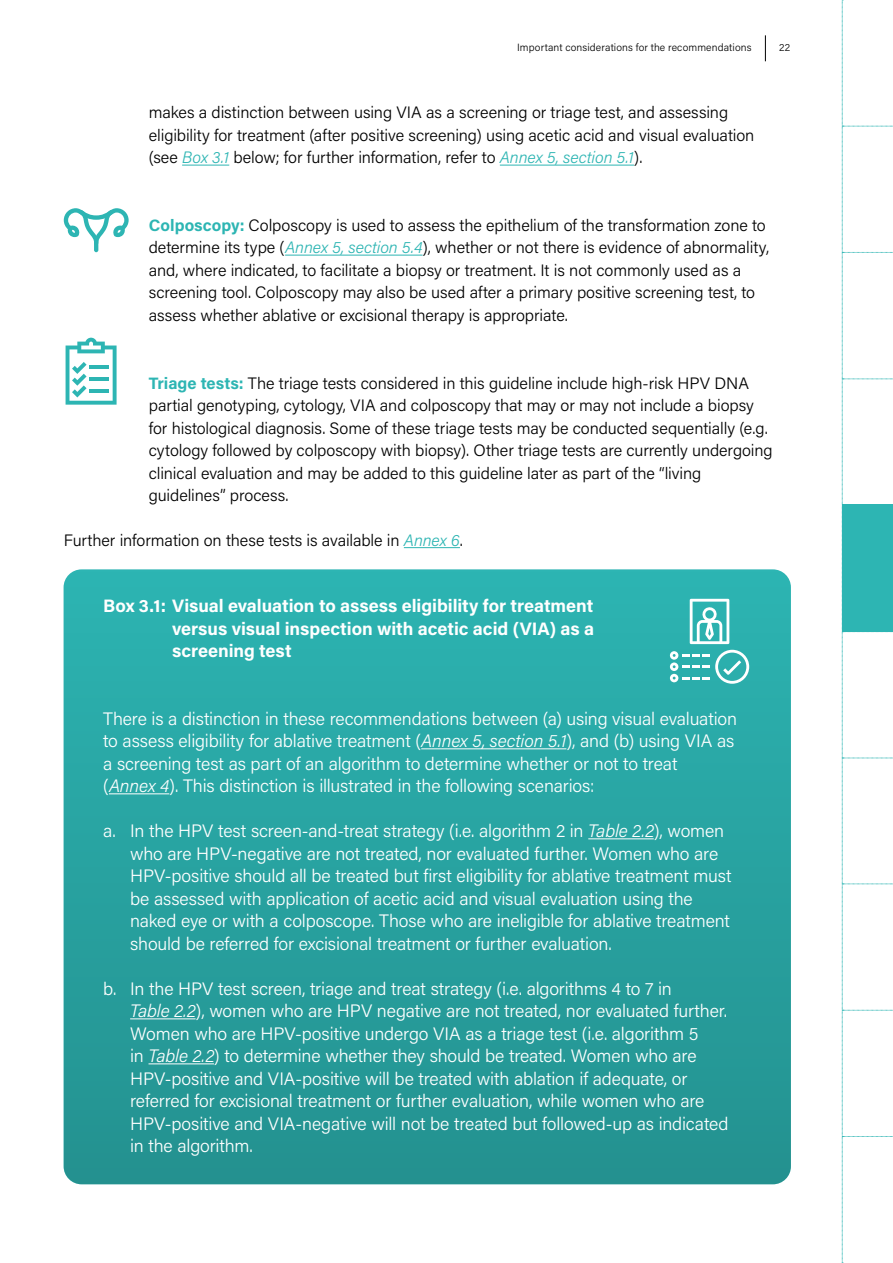
<style>
.page{position:relative;width:893px;height:1263px;background:#fff}
.page>*{position:absolute;margin:0;border:0;box-sizing:border-box;transform-origin:0 0}
.t1{font:300 18px/22.5px "Acumin Pro";letter-spacing:-.01em;color:#fff}
.t2{font:700 18px/22.5px "Acumin Pro";color:#fff;text-align:justify}
.t3{font:300 16.5px/22.5px "Acumin Pro";letter-spacing:-.005em;color:#000}
.t4{font:300 10.5px "Acumin Pro";letter-spacing:.015em;color:#000}
.s1{font-style:italic;color:#2db5b3}
.s2{font-weight:700;color:#2db5b3}
.s3{font-style:italic}
</style>
<div class="page">
<svg style="left:842px;top:0;width:51px;height:1263px"></svg>
<svg style="left:765px;top:35px;width:1px;height:26px"></svg>
<hr style="left:182px;top:165px;width:47px;height:1px;background:#2db5b3">
<hr style="left:500px;top:165px;width:134px;height:1px;background:#2db5b3">
<hr style="left:285px;top:255px;width:138px;height:1px;background:#2db5b3">
<hr style="left:404px;top:547px;width:56px;height:1px;background:#2db5b3">
<hr style="left:94px;top:242px;width:4px;height:10px;background:#2db5b3;border-radius:2px">
<svg style="left:64px;top:208px;width:65px;height:37px"></svg>
<svg style="left:66px;top:338px;width:51px;height:67px"></svg>
<hr style="left:89px;top:365px;width:20px;height:4px;background:#2db5b3">
<hr style="left:89px;top:377px;width:20px;height:4px;background:#2db5b3">
<hr style="left:89px;top:389px;width:20px;height:4px;background:#2db5b3">
<div style="left:64px;top:569px;width:727px;height:615px;background:linear-gradient(to bottom,#2cb4b2,#24918f);border-radius:18px"></div>
<hr style="left:421px;top:748px;width:145px;height:1px;background:#fff">
<hr style="left:109px;top:793px;width:60px;height:1px;background:#fff">
<hr style="left:588px;top:838px;width:66px;height:1px;background:#fff">
<hr style="left:130px;top:1018px;width:66px;height:1px;background:#fff">
<hr style="left:148px;top:1063px;width:66px;height:1px;background:#fff">
<svg style="left:690px;top:599px;width:39px;height:45px"></svg>
<svg style="left:670px;top:651px;width:39px;height:31px"></svg>
<svg style="left:715px;top:650px;width:34px;height:34px"></svg>
<div style="left:842px;top:505px;width:51px;height:127px;background:#2db5b3"></div>
<p class="t4" style="left:517px;top:40px;width:236px">Important considerations for the recommendations</p>
<p class="t4" style="left:779px;top:40px;width:13px">22</p>
<p class="t3" style="left:149px;top:101px;width:607px">makes a distinction between using VIA as a screening or triage test, and assessing eligibility for treatment (after positive screening) using acetic acid and visual evaluation (see <span class="s1">Box 3.1</span> below; for further information, refer to <span class="s1">Annex 5, section 5.1</span>).</p>
<p class="t3" style="left:149px;top:213px;width:622px"><span class="s2">Colposcopy:</span> Colposcopy is used to assess the epithelium of the transformation zone to determine its type (<span class="s1">Annex 5, section 5.4</span>), whether or not there is evidence of abnormality, and, where indicated, to facilitate a biopsy or treatment. It is not commonly used as a screening tool. Colposcopy may also be used after a primary positive screening test, to assess whether ablative or excisional therapy is appropriate.</p>
<p class="t3" style="left:149px;top:371px;width:625px"><span class="s2">Triage tests:</span> The triage tests considered in this guideline include high-risk HPV DNA partial genotyping, cytology, VIA and colposcopy that may or may not include a biopsy for histological diagnosis. Some of these triage tests may be conducted sequentially (e.g. cytology followed by colposcopy with biopsy). Other triage tests are currently undergoing clinical evaluation and may be added to this guideline later as part of the “living guidelines” process.</p>
<p class="t3" style="left:64px;top:528px;width:401px">Further information on these tests is available in <span class="s1">Annex 6</span>.</p>
<p class="t2" style="left:172px;top:594px;width:424px;text-indent:-69px">Box 3.1: Visual evaluation to assess eligibility for treatment versus visual inspection with acetic acid (VIA) as a screening test</p>
<p class="t1" style="left:103px;top:706px;width:635px">There is a distinction in these recommendations between (a) using visual evaluation to assess eligibility for ablative treatment (<span class="s3">Annex 5, section 5.1</span>), and (b) using VIA as a screening test as part of an algorithm to determine whether or not to treat<br>(<span class="s3">Annex 4</span>). This distinction is illustrated in the following scenarios:</p>
<p class="t1" style="left:130px;top:819px;width:603px;text-indent:-27px">a. In the HPV test screen-and-treat strategy (i.e. algorithm 2 in <span class="s3">Table 2.2</span>), women who are HPV-negative are not treated, nor evaluated further. Women who are HPV-positive should all be treated but first eligibility for ablative treatment must be assessed with application of acetic acid and visual evaluation using the naked eye or with a colposcope. Those who are ineligible for ablative treatment should be referred for excisional treatment or further evaluation.</p>
<p class="t1" style="left:130px;top:976px;width:600px;text-indent:-27px">b. In the HPV test screen, triage and treat strategy (i.e. algorithms 4 to 7 in<br><span class="s3">Table 2.2</span>), women who are HPV negative are not treated, nor evaluated further.<br>Women who are HPV-positive undergo VIA as a triage test (i.e. algorithm 5<br>in <span class="s3">Table 2.2</span>) to determine whether they should be treated. Women who are HPV-positive and VIA-positive will be treated with ablation if adequate, or referred for excisional treatment or further evaluation, while women who are HPV-positive and VIA-negative will not be treated but followed-up as indicated in the algorithm.</p>
</div>
